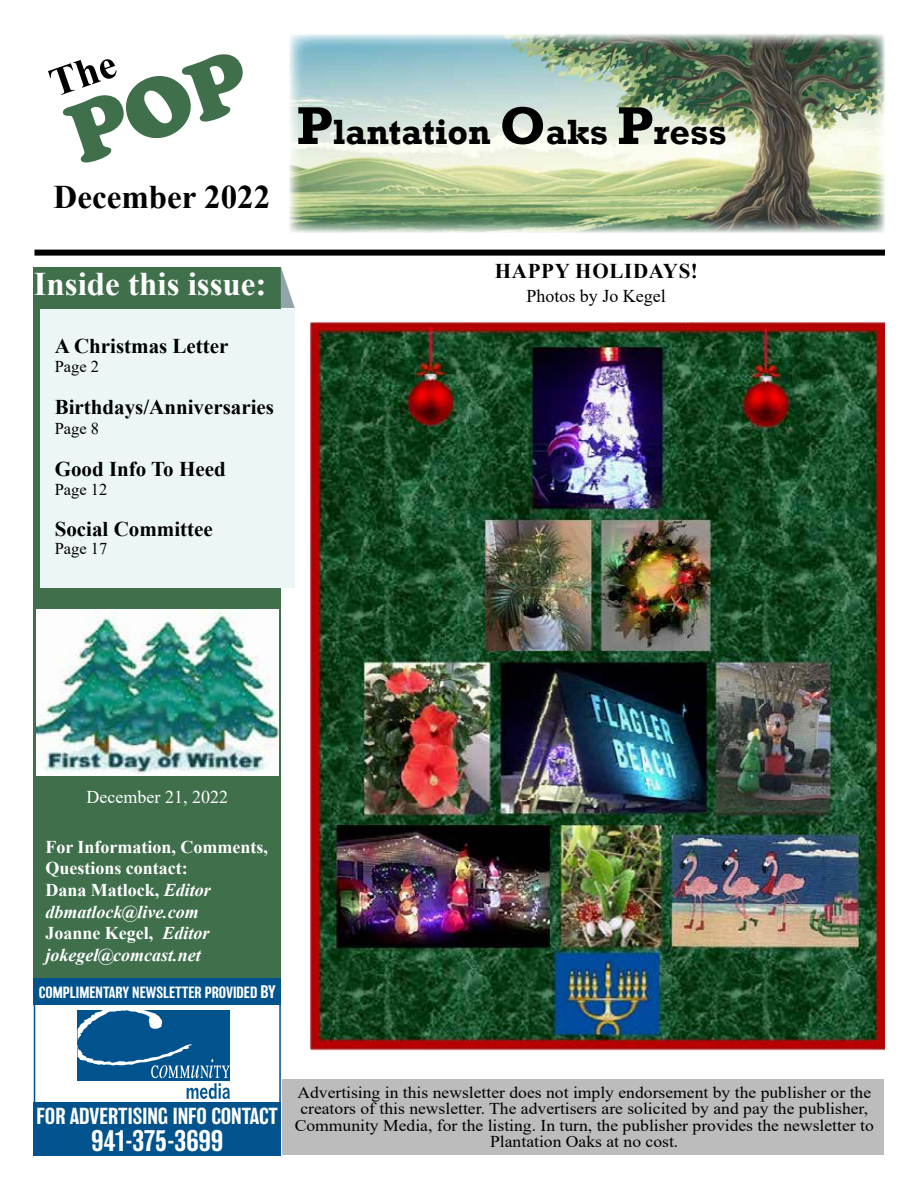
<style>
.page{position:relative;width:918px;height:1188px;background:#fff}
.page>*{position:absolute;margin:0;border:0;box-sizing:border-box;transform-origin:0 0}
.t1{font:700 36px "Rockwell";color:#000}
.t2{font:700 33px "Times New Roman";color:#fff}
.t3{font:700 33px "Times New Roman";color:#000}
.t4{font:500 27.45px "Balboa";letter-spacing:-.01em;color:#fff}
.t5{font:500 21.3px "Balboa";color:#fff}
.t6{font:700 21px "Times New Roman";color:#000}
.t7{font:700 21px "Times New Roman";letter-spacing:.035em;color:#000}
.t8{font:700 18px/21.6px "Times New Roman";color:#fff}
.t9{font:18px "Times New Roman";color:#000}
.t10{font:18px "Times New Roman";color:#fff}
.t11{font:16.5px/16.5px "Times New Roman";color:#000;text-align:center;scale:1.07 1}
.t12{font:16.5px "Times New Roman";color:#000}
.t13{font:500 15px "Balboa";color:#fff}
.s1{font-size:54px}
.s2{font-style:italic}
.s3{font-size:16.8px}
</style>
<div class="page">
<div style="left:34px;top:267px;width:247px;height:711px;background:#3f704b"></div>
<div style="left:34px;top:250px;width:851px;height:6px;background:#000"></div>
<div style="left:282px;top:1079px;width:602px;height:75px;background:#bbbcbb"></div>
<img style="left:289px;top:34px;width:595px;height:199px">
<div style="left:40px;top:309px;width:255px;height:279px;background:#edf6f7"></div>
<svg style="left:281px;top:267px;width:14px;height:41px"></svg>
<svg style="left:77px;top:1010px;width:153px;height:89px"></svg>
<div style="left:34px;top:1102px;width:247px;height:54px;background:#00538d"></div>
<div style="left:34px;top:979px;width:247px;height:177px;border:2px solid #00538d"></div>
<div style="left:34px;top:979px;width:247px;height:26px;background:#00538d"></div>
<img style="left:37px;top:609px;width:242px;height:167px">
<img style="left:310px;top:322px;width:574px;height:729px">
<h2 class="t3" style="left:54px;top:173px;width:218px">December 2022</h2>
<h2 class="t2" style="left:34px;top:260px;width:234px">Inside this issue:</h2>
<p class="t6" style="left:55px;top:331px;width:175px">A Christmas Letter</p>
<p class="t12" style="left:55px;top:355px;width:46px">Page 2</p>
<p class="t6" style="left:55px;top:392px;width:221px">Birthdays/Anniversaries</p>
<p class="t12" style="left:55px;top:417px;width:46px">Page 8</p>
<p class="t6" style="left:55px;top:454px;width:172px">Good Info To Heed</p>
<p class="t12" style="left:55px;top:478px;width:54px">Page 12</p>
<p class="t6" style="left:55px;top:514px;width:160px">Social Committee</p>
<p class="t12" style="left:55px;top:537px;width:54px">Page 17</p>
<h1 class="t1" style="left:297px;top:110px;width:432px"><span class="s1">P</span>lantation <span class="s1">O</span>aks <span class="s1">P</span>ress</h1>
<p class="t7" style="left:495px;top:256px;width:205px">HAPPY HOLIDAYS!</p>
<p class="t9" style="left:526px;top:283px;width:141px">Photos by Jo Kegel</p>
<p class="t10" style="left:87px;top:784px;width:143px">December 21, 2022</p>
<p class="t8" style="left:45px;top:835px;width:224px">For Information, Comments,<br>Questions contact:<br>Dana Matlock, <span class="s2">Editor dbmatlock@live.com<br></span>Joanne Kegel, <span class="s2">Editor jokegel@comcast.net</span></p>
<p class="t13" style="left:39px;top:984px;width:238px">COMPLIMENTARY NEWSLETTER PROVIDED <span class="s3">BY</span></p>
<p class="t5" style="left:37px;top:1104px;width:243px">FOR ADVERTISING INFO CONTACT</p>
<h3 class="t4" style="left:91px;top:1126px;width:134px">941-375-3699</h3>
<p class="t11" style="left:295px;top:1083px;width:543px">Advertising in this newsletter does not imply endorsement by the publisher or the creators of this newsletter. The advertisers are solicited by and pay the publisher, Community Media, for the listing. In turn, the publisher provides the newsletter to Plantation Oaks at no cost.</p>
</div>
